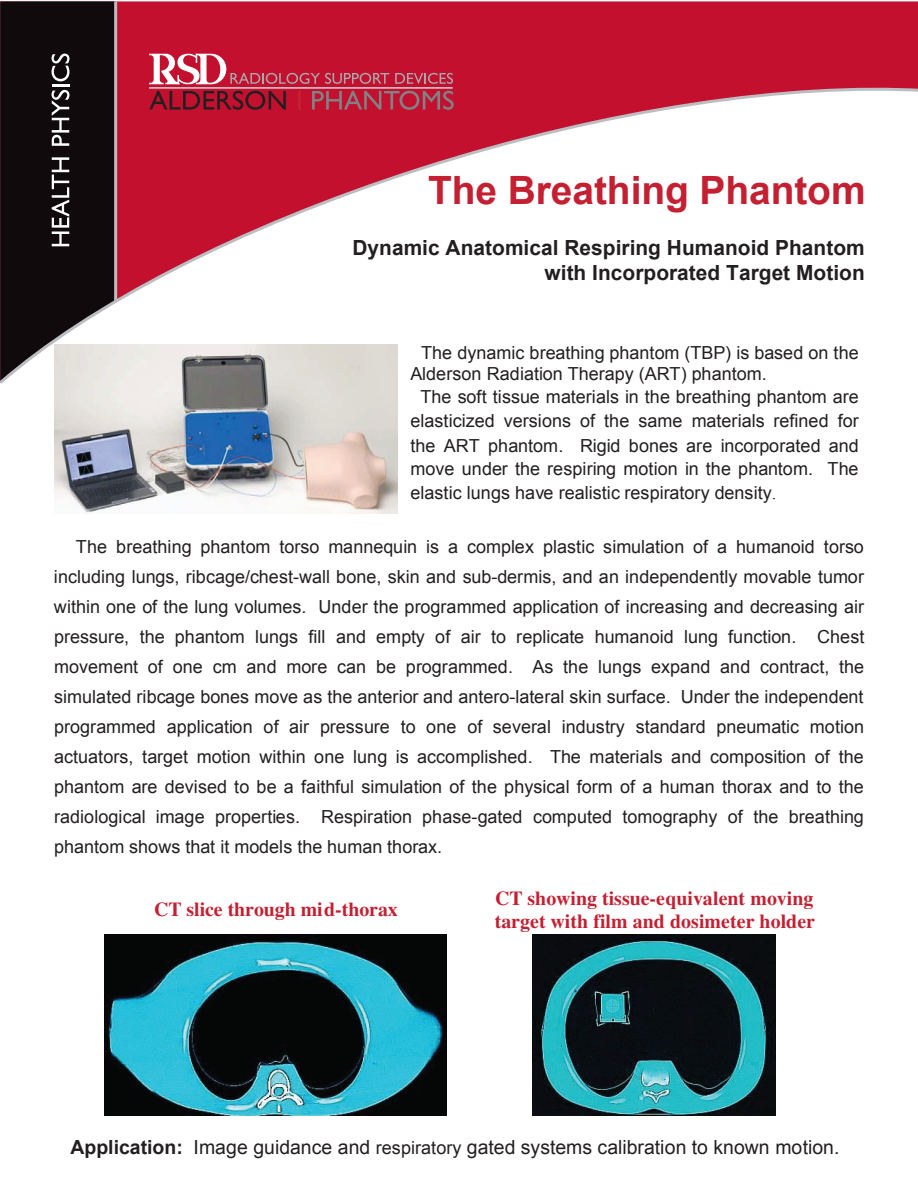
<style>
.page{position:relative;width:918px;height:1188px;background:#fff}
.page>*{position:absolute;margin:0;border:0;box-sizing:border-box;transform-origin:0 0}
.t1{font:700 39px "Arial";letter-spacing:-.005em;color:#c42032}
.t2{font:700 20.85px/25px "Arial";color:#231f20;text-align:right}
.t3{font:700 19.8px/23px "Times";color:#c42032}
.t4{font:19.5px "Arial";color:#231f20}
.t5{font:18px/30px "Arial";letter-spacing:.005em;color:#231f20;text-align:justify}
.s1{font-family:"Times New Roman"}
.s2{font-weight:700}
.s3{font-size:18px}
</style>
<div class="page">
<div style="left:117px;top:1px;width:801px;height:81px;background:#c3102f"></div>
<div style="left:0;top:1px;width:114px;height:81px;background:#110a0c"></div>
<hr style="left:114px;top:1px;width:3px;height:316px;background:#bcbdc0">
<svg style="left:0;top:83px;width:918px;height:301px"></svg>
<svg style="left:52px;top:157px;width:17px;height:89px"></svg>
<svg style="left:52px;top:54px;width:17px;height:92px"></svg>
<img style="left:54px;top:344px;width:344px;height:169px">
<img style="left:105px;top:935px;width:342px;height:181px">
<img style="left:533px;top:935px;width:243px;height:181px">
<svg style="left:395px;top:73px;width:58px;height:11px"></svg>
<svg style="left:149px;top:91px;width:137px;height:19px;background:#8a1529"></svg>
<svg style="left:298px;top:91px;width:2px;height:19px"></svg>
<svg style="left:312px;top:91px;width:142px;height:19px;background:#ab374c"></svg>
<hr style="left:149px;top:87px;width:304px;height:2px;background:#d1d2d4">
<svg style="left:149px;top:54px;width:240px;height:30px;background:#c94058"></svg>
<h1 class="t1" style="left:428px;top:169px;width:439px">The Breathing Phantom</h1>
<p class="t2" style="left:352px;top:235px;width:514px">Dynamic Anatomical Respiring Humanoid Phantom with Incorporated Target Motion</p>
<p class="t5" style="left:410px;top:343px;width:450px;line-height:20.9px;text-indent:11px">The dynamic breathing phantom (TBP) is based on the<br>Alderson Radiation Therapy (ART) phantom.</p>
<p class="t5" style="left:410px;top:385px;width:450px;line-height:24px;text-indent:10px">The soft tissue materials in the breathing phantom are elasticized versions of the same materials refined for the ART phantom. Rigid bones are incorporated and move under the respiring motion in the phantom. The elastic lungs have realistic respiratory density<span class="s1">.</span></p>
<p class="t5" style="left:54px;top:531px;width:812px;text-indent:22px">The breathing phantom torso mannequin is a complex plastic simulation of a humanoid torso including lungs, ribcage/chest-wall bone, skin and sub-dermis, and an independently movable tumor within one of the lung volumes. Under the programmed application of increasing and decreasing air pressure, the phantom lungs fill and empty of air to replicate humanoid lung function. Chest movement of one cm and more can be programmed. As the lungs expand and contract, the simulated ribcage bones move as the anterior and antero-lateral skin surface. Under the independent programmed application of air pressure to one of several industry standard pneumatic motion actuators, target motion within one lung is accomplished. The materials and composition of the phantom are devised to be a faithful simulation of the physical form of a human thorax and to the radiological image properties. Respiration phase-gated computed tomography of the breathing phantom shows that it models the human thorax.</p>
<p class="t3" style="left:154px;top:900px;width:245px">CT slice through mid-thorax</p>
<p class="t3" style="left:495px;top:889px;width:322px">CT showing tissue-equivalent moving target with film and dosimeter holder</p>
<p class="t4" style="left:71px;top:1136px;width:770px"><span class="s2">Application:</span> Image guidance and <span class="s3">respiratory</span> gated systems calibration to known motion.</p>
</div>
